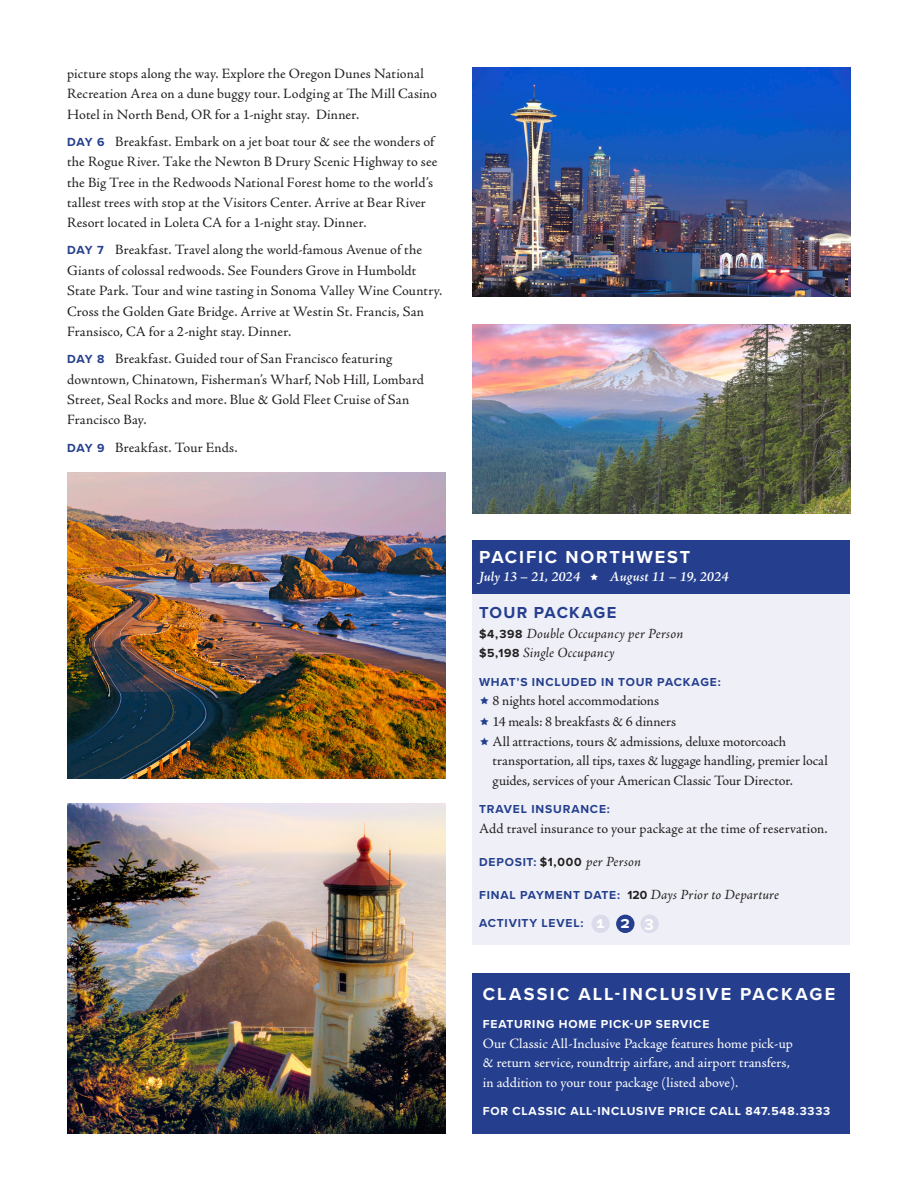
<style>
.page{position:relative;width:918px;height:1188px;background:#fff}
.page>*{position:absolute;margin:0;border:0;box-sizing:border-box;transform-origin:0 0}
.All-Inclusive_Header{font:700 18px "Proxima Nova";letter-spacing:.12em;color:#fff}
.Tour_Name{font:700 18px "Proxima Nova";letter-spacing:.1em;color:#fff}
.Tour_Package{font:700 16.5px "Proxima Nova";letter-spacing:.075em;color:#253f8e}
.Activity_Levels{font:700 16.2px "Proxima Nova";color:#fff}
.Itinerary{font:14.25px/20.4px "Adobe Jenson Pro";letter-spacing:.005em;color:#231f20}
.White_Text{font:14.25px/19.5px "Adobe Jenson Pro";color:#fff}
.Tour_Text{font:14.25px "Adobe Jenson Pro";letter-spacing:.01em;color:#231f20}
.Tour_Cost{font:italic 14.25px "Adobe Jenson Pro";letter-spacing:.01em;color:#231f20}
.Tour_Final_Payment{font:italic 14.25px "Adobe Jenson Pro";letter-spacing:.01em;color:#231f20}
.White_Tour_Name_in_B{font:italic 600 14.25px "Adobe Jenson Pro";color:#fff}
.Tour_Deposit{font:italic 14.25px "Adobe Jenson Pro";letter-spacing:.01em;color:#231f20}
.White_Subhead{font:700 12px "Proxima Nova";letter-spacing:.07em;color:#fff}
.Tour_Subhead{font:700 12px "Proxima Nova";letter-spacing:.07em;color:#253f8e}
.s1{font-family:"Proxima Nova";font-weight:700;font-size:12.15px;color:#253f8e}
.s2{font-family:"Proxima Nova";font-weight:700;font-style:normal;font-size:12.15px}
.s3{font-family:"Proxima Nova";font-weight:700;font-style:normal;font-size:12px;color:#253f8e}
</style>
<div class="page">
<img style="left:68px;top:472px;width:378px;height:306px">
<img style="left:472px;top:324px;width:378px;height:190px">
<img style="left:68px;top:803px;width:378px;height:331px">
<img style="left:472px;top:68px;width:378px;height:229px">
<div style="left:472px;top:591px;width:378px;height:354px;background:#eff0f7"></div>
<div style="left:472px;top:540px;width:378px;height:54px;background:#253f8e"></div>
<div style="left:472px;top:974px;width:378px;height:160px;background:#253f8e"></div>
<div style="left:591px;top:915px;width:19px;height:18px;background:#dbdbeb;border-radius:50%"></div>
<div style="left:616px;top:915px;width:19px;height:18px;background:#253f8e;border-radius:50%"></div>
<div style="left:640px;top:915px;width:19px;height:18px;background:#dbdbeb;border-radius:50%"></div>
<p class="Itinerary" style="left:67px;top:63px;width:371px">picture stops along the way. Explore the Oregon Dunes National<br>Recreation Area on a dune buggy tour. Lodging at The Mill Casino<br>Hotel in North Bend, OR for a 1-night stay. Dinner.</p>
<p class="Itinerary" style="left:67px;top:131px;width:372px"><span class="s1">DAY 6</span> Breakfast. Embark on a jet boat tour &amp; see the wonders of the Rogue River. Take the Newton B Drury Scenic Highway to see the Big Tree in the Redwoods National Forest home to the world’s tallest trees with stop at the Visitors Center. Arrive at Bear River Resort located in Loleta CA for a 1-night stay. Dinner.</p>
<p class="Itinerary" style="left:67px;top:240px;width:377px"><span class="s1">DAY 7</span> Breakfast. Travel along the world-famous Avenue of the Giants of colossal redwoods. See Founders Grove in Humboldt State Park. Tour and wine tasting in Sonoma Valley Wine Country.<br>Cross the Golden Gate Bridge. Arrive at Westin St. Francis, San Fransisco, CA for a 2-night stay. Dinner.</p>
<p class="Itinerary" style="left:67px;top:349px;width:358px"><span class="s1">DAY 8</span> Breakfast. Guided tour of San Francisco featuring downtown, Chinatown, Fisherman’s Wharf, Nob Hill, Lombard Street, Seal Rocks and more. Blue &amp; Gold Fleet Cruise of San Francisco Bay.</p>
<p class="Itinerary" style="left:67px;top:437px;width:172px"><span class="s1">DAY 9</span> Breakfast. Tour Ends.</p>
<p class="Tour_Name" style="left:479px;top:544px;width:213px">PACIFIC NORTHWEST</p>
<p class="White_Tour_Name_in_B" style="left:479px;top:568px;width:103px">July 13 – 21, 2024</p>
<p class="White_Tour_Name_in_B" style="left:610px;top:568px;width:121px">August 11 – 19, 2024</p>
<p class="Tour_Package" style="left:479px;top:601px;width:139px">TOUR PACKAGE</p>
<p class="Tour_Cost" style="left:479px;top:625px;width:206px"><span class="s2">$4,398</span> Double Occupancy per Person</p>
<p class="Tour_Cost" style="left:479px;top:645px;width:137px"><span class="s2">$5,198</span> Single Occupancy</p>
<p class="Tour_Subhead" style="left:479px;top:673px;width:243px">WHAT’S INCLUDED IN TOUR PACKAGE:</p>
<p class="Itinerary" style="left:493px;top:691px;width:168px">8 nights hotel accommodations</p>
<p class="Itinerary" style="left:493px;top:712px;width:185px">14 meals: 8 breakfasts &amp; 6 dinners</p>
<p class="Itinerary" style="left:493px;top:732px;width:337px;line-height:19.5px">All attractions, tours &amp; admissions, deluxe motorcoach transportation, all tips, taxes &amp; luggage handling, premier local guides, services of your American Classic Tour Director.</p>
<p class="Tour_Subhead" style="left:479px;top:800px;width:132px">TRAVEL INSURANCE:</p>
<p class="Tour_Text" style="left:479px;top:820px;width:350px">Add travel insurance to your package at the time of reservation.</p>
<p class="Tour_Deposit" style="left:479px;top:853px;width:163px"><span class="s3">DEPOSIT:</span> <span class="s2">$1,000</span> per Person</p>
<p class="Tour_Final_Payment" style="left:479px;top:886px;width:301px"><span class="s3">FINAL PAYMENT DATE:</span> <span class="s2">120</span> Days Prior to Departure</p>
<p class="Tour_Subhead" style="left:479px;top:914px;width:106px">ACTIVITY LEVEL:</p>
<p class="Activity_Levels" style="left:597px;top:910px;width:59px">123</p>
<p class="All-Inclusive_Header" style="left:483px;top:980px;width:354px">CLASSIC ALL-INCLUSIVE PACKAGE</p>
<p class="White_Subhead" style="left:483px;top:1015px;width:228px">FEATURING HOME PICK-UP SERVICE</p>
<p class="White_Text" style="left:483px;top:1034px;width:312px">Our Classic All-Inclusive Package features home pick-up &amp; return service, roundtrip airfare, and airport transfers, in addition to your tour package (listed above).</p>
<p class="White_Subhead" style="left:483px;top:1102px;width:349px">FOR CLASSIC ALL-INCLUSIVE PRICE CALL 847.548.3333</p>
</div>
